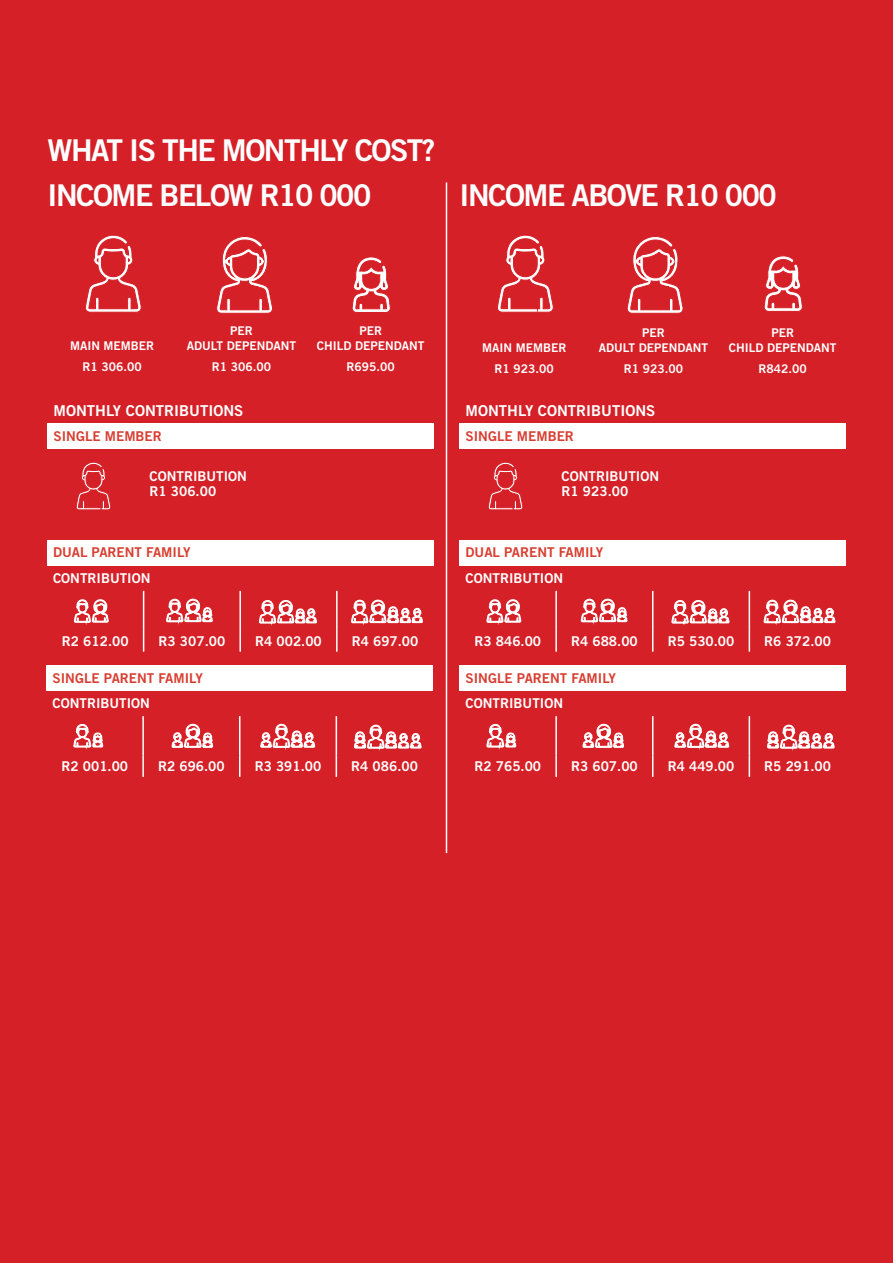
<style>
.page{position:relative;width:893px;height:1263px;background:#d52027}
.page>*{position:absolute;margin:0;border:0;box-sizing:border-box;transform-origin:0 0}
.t1{font:30px "Trade Gothic LT Std Bd 2";letter-spacing:-.05em;color:#fff}
.t2{font:15px "Trade Gothic LT Std Bd 2";color:#fff}
.t3{font:13.5px "Trade Gothic LT Std Bd 2";color:#fff}
.t4{font:13.5px "Trade Gothic LT Std Bd 2";color:#d83e31}
.t5{font:12px "Trade Gothic LT Std Bd 2";color:#fff}
</style>
<div class="page">
<svg style="left:497px;top:235px;width:57px;height:78px"></svg>
<svg style="left:627px;top:236px;width:56px;height:78px"></svg>
<svg style="left:764px;top:256px;width:39px;height:56px"></svg>
<div style="left:460px;top:423px;width:386px;height:25px;background:#fff"></div>
<svg style="left:488px;top:462px;width:35px;height:48px"></svg>
<div style="left:460px;top:540px;width:386px;height:25px;background:#fff"></div>
<hr style="left:555px;top:591px;width:2px;height:39px;background:#fff">
<hr style="left:652px;top:591px;width:1px;height:39px;background:#fff">
<hr style="left:749px;top:591px;width:1px;height:39px;background:#fff">
<hr style="left:555px;top:630px;width:2px;height:22px;background:#fff">
<svg style="left:652px;top:630px;width:1px;height:22px"></svg>
<svg style="left:749px;top:630px;width:1px;height:22px"></svg>
<svg style="left:487px;top:599px;width:34px;height:26px"></svg>
<svg style="left:581px;top:599px;width:46px;height:25px"></svg>
<svg style="left:672px;top:600px;width:57px;height:25px"></svg>
<svg style="left:764px;top:600px;width:71px;height:25px"></svg>
<div style="left:460px;top:665px;width:386px;height:26px;background:#fff"></div>
<hr style="left:555px;top:716px;width:2px;height:39px;background:#fff">
<hr style="left:652px;top:716px;width:1px;height:39px;background:#fff">
<hr style="left:749px;top:716px;width:1px;height:39px;background:#fff">
<hr style="left:555px;top:755px;width:2px;height:22px;background:#fff">
<svg style="left:652px;top:755px;width:1px;height:22px"></svg>
<svg style="left:749px;top:755px;width:1px;height:22px"></svg>
<svg style="left:487px;top:724px;width:29px;height:26px"></svg>
<svg style="left:583px;top:724px;width:41px;height:24px"></svg>
<svg style="left:674px;top:724px;width:55px;height:25px"></svg>
<svg style="left:767px;top:725px;width:67px;height:25px"></svg>
<hr style="left:446px;top:182px;width:1px;height:671px;background:#fff">
<svg style="left:352px;top:257px;width:39px;height:56px"></svg>
<div style="left:48px;top:423px;width:386px;height:25px;background:#fff"></div>
<svg style="left:76px;top:462px;width:35px;height:48px"></svg>
<div style="left:47px;top:540px;width:386px;height:25px;background:#fff"></div>
<hr style="left:143px;top:591px;width:1px;height:39px;background:#fff">
<hr style="left:239px;top:591px;width:2px;height:39px;background:#fff">
<hr style="left:336px;top:591px;width:2px;height:39px;background:#fff">
<svg style="left:143px;top:630px;width:1px;height:22px"></svg>
<hr style="left:239px;top:630px;width:2px;height:22px;background:#fff">
<hr style="left:336px;top:630px;width:2px;height:22px;background:#fff">
<svg style="left:74px;top:599px;width:34px;height:26px"></svg>
<svg style="left:166px;top:599px;width:47px;height:25px"></svg>
<svg style="left:259px;top:600px;width:58px;height:25px"></svg>
<svg style="left:351px;top:600px;width:72px;height:25px"></svg>
<div style="left:47px;top:665px;width:386px;height:26px;background:#fff"></div>
<hr style="left:142px;top:716px;width:2px;height:39px;background:#fff">
<hr style="left:239px;top:716px;width:1px;height:39px;background:#fff">
<hr style="left:336px;top:716px;width:1px;height:39px;background:#fff">
<hr style="left:142px;top:755px;width:2px;height:22px;background:#fff">
<svg style="left:239px;top:755px;width:1px;height:22px"></svg>
<svg style="left:336px;top:755px;width:1px;height:22px"></svg>
<svg style="left:74px;top:724px;width:29px;height:26px"></svg>
<svg style="left:172px;top:724px;width:41px;height:24px"></svg>
<svg style="left:260px;top:724px;width:55px;height:26px"></svg>
<svg style="left:354px;top:725px;width:68px;height:25px"></svg>
<svg style="left:85px;top:235px;width:57px;height:78px"></svg>
<svg style="left:216px;top:236px;width:57px;height:78px"></svg>
<p class="t1" style="left:48px;top:131px;width:389px">WHAT IS THE MONTHLY COST?</p>
<p class="t1" style="left:48px;top:177px;width:325px">INCOME BELOW R10 000</p>
<p class="t1" style="left:460px;top:177px;width:319px">INCOME ABOVE R10 000</p>
<p class="t5" style="left:70px;top:338px;width:86px">MAIN MEMBER</p>
<p class="t5" style="left:230px;top:323px;width:24px">PER</p>
<p class="t5" style="left:187px;top:338px;width:111px">ADULT DEPENDANT</p>
<p class="t5" style="left:359px;top:323px;width:24px">PER</p>
<p class="t5" style="left:317px;top:338px;width:109px">CHILD DEPENDANT</p>
<p class="t5" style="left:482px;top:340px;width:86px">MAIN MEMBER</p>
<p class="t5" style="left:642px;top:325px;width:24px">PER</p>
<p class="t5" style="left:599px;top:340px;width:111px">ADULT DEPENDANT</p>
<p class="t5" style="left:771px;top:325px;width:24px">PER</p>
<p class="t5" style="left:729px;top:340px;width:109px">CHILD DEPENDANT</p>
<p class="t5" style="left:83px;top:359px;width:61px">R1 306.00</p>
<p class="t5" style="left:212px;top:359px;width:61px">R1 306.00</p>
<p class="t5" style="left:347px;top:359px;width:50px">R695.00</p>
<p class="t2" style="left:54px;top:401px;width:191px">MONTHLY CONTRIBUTIONS</p>
<p class="t4" style="left:54px;top:427px;width:110px">SINGLE MEMBER</p>
<p class="t3" style="left:150px;top:467px;width:99px">CONTRIBUTION</p>
<p class="t3" style="left:150px;top:482px;width:68px">R1 306.00</p>
<p class="t5" style="left:495px;top:361px;width:61px">R1 923.00</p>
<p class="t5" style="left:624px;top:361px;width:61px">R1 923.00</p>
<p class="t5" style="left:759px;top:361px;width:50px">R842.00</p>
<p class="t2" style="left:466px;top:401px;width:191px">MONTHLY CONTRIBUTIONS</p>
<p class="t4" style="left:466px;top:427px;width:110px">SINGLE MEMBER</p>
<p class="t3" style="left:562px;top:467px;width:99px">CONTRIBUTION</p>
<p class="t3" style="left:562px;top:482px;width:68px">R1 923.00</p>
<p class="t4" style="left:53px;top:544px;width:139px">DUAL PARENT FAMILY</p>
<p class="t3" style="left:53px;top:570px;width:99px">CONTRIBUTION</p>
<p class="t4" style="left:466px;top:544px;width:139px">DUAL PARENT FAMILY</p>
<p class="t3" style="left:466px;top:570px;width:99px">CONTRIBUTION</p>
<p class="t3" style="left:62px;top:632px;width:68px">R2 612.00</p>
<p class="t3" style="left:159px;top:632px;width:68px">R3 307.00</p>
<p class="t3" style="left:255px;top:632px;width:68px">R4 002.00</p>
<p class="t3" style="left:352px;top:632px;width:68px">R4 697.00</p>
<p class="t4" style="left:53px;top:669px;width:152px">SINGLE PARENT FAMILY</p>
<p class="t3" style="left:53px;top:695px;width:99px">CONTRIBUTION</p>
<p class="t3" style="left:474px;top:632px;width:68px">R3 846.00</p>
<p class="t3" style="left:571px;top:632px;width:68px">R4 688.00</p>
<p class="t3" style="left:668px;top:632px;width:68px">R5 530.00</p>
<p class="t3" style="left:764px;top:632px;width:68px">R6 372.00</p>
<p class="t4" style="left:466px;top:669px;width:152px">SINGLE PARENT FAMILY</p>
<p class="t3" style="left:466px;top:695px;width:99px">CONTRIBUTION</p>
<p class="t3" style="left:61px;top:758px;width:68px">R2 001.00</p>
<p class="t3" style="left:158px;top:758px;width:68px">R2 696.00</p>
<p class="t3" style="left:255px;top:758px;width:68px">R3 391.00</p>
<p class="t3" style="left:351px;top:758px;width:68px">R4 086.00</p>
<p class="t3" style="left:474px;top:758px;width:68px">R2 765.00</p>
<p class="t3" style="left:571px;top:758px;width:68px">R3 607.00</p>
<p class="t3" style="left:668px;top:758px;width:68px">R4 449.00</p>
<p class="t3" style="left:764px;top:758px;width:68px">R5 291.00</p>
</div>
